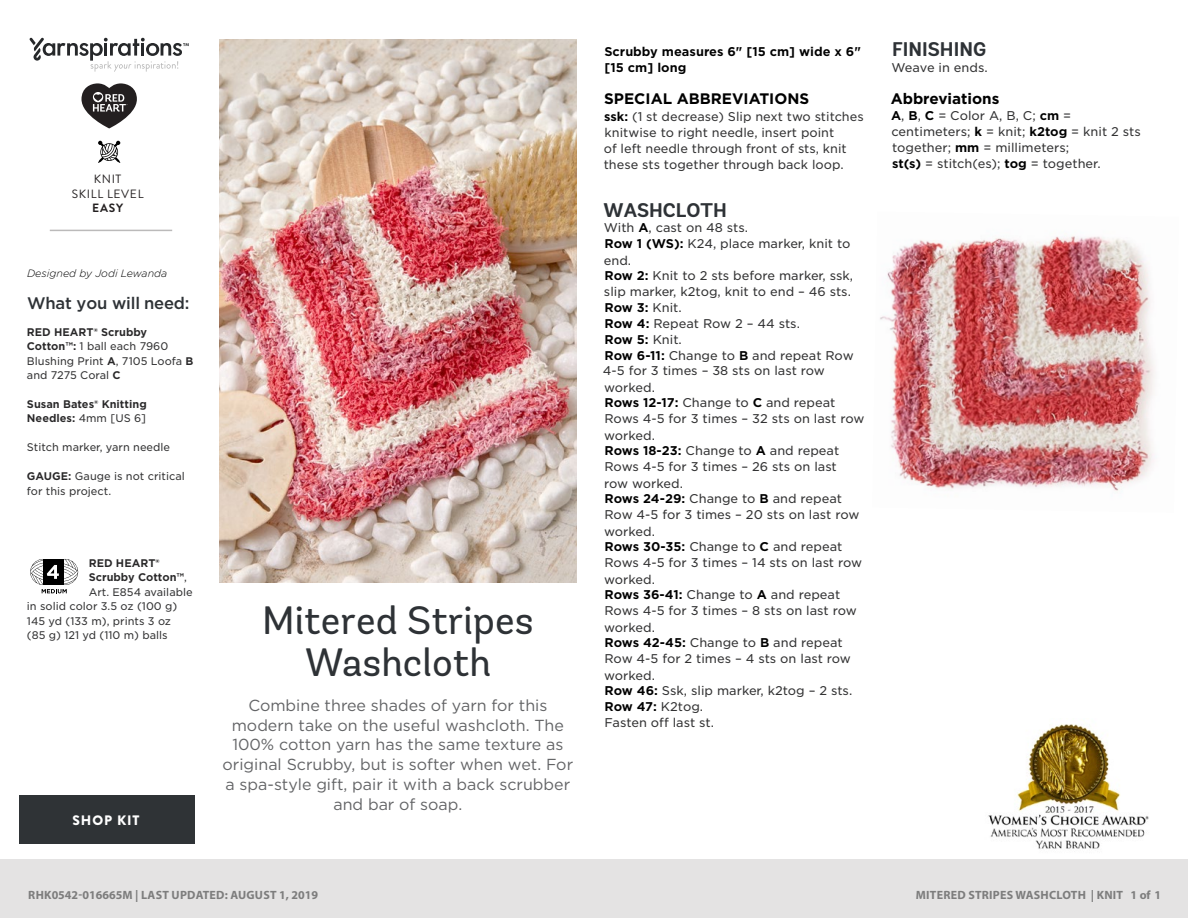
<style>
.page{position:relative;width:1188px;height:918px;background:#fff}
.page>*{position:absolute;margin:0;border:0;box-sizing:border-box;transform-origin:0 0}
.t1{font:39.6px/41.8px "Andes Rounded";color:#2e3236;text-align:center}
.t2{font:700 19.8px "Andes Rounded";color:#2e3236}
.t3{font:500 16.8px "Gotham";letter-spacing:-.01em;color:#2e3236}
.t4{font:15.9px/19.8px "Gotham";color:#636466;text-align:center}
.t5{font:700 15.15px "Gotham";color:#000}
.t6{font:900 13.65px "Brandon Grotesque";letter-spacing:.065em;color:#fff}
.t7{font:12.15px/15.9px "Gotham S Sm";color:#333334}
.t8{font:700 12.15px/15.9px "Gotham S Sm";color:#000}
.t9{font:700 12px "Myriad Pro";letter-spacing:.02em;color:#7d7d7d}
.Skill_Level{font:12px "Brandon Grotesque";letter-spacing:.055em;color:#231f20}
.Skill_Level-2{font:700 12px "Brandon Grotesque";color:#231f20}
.t10{font:10.65px/14.4px "Gotham S Sm";color:#333334}
.t11{font:700 10.65px/14.4px "Gotham S Sm";color:#292829}
.t12{font:italic 300 10.65px "Gotham Rounded";color:#000}
.t13{font:10.65px "Gotham S Sm";color:#58595b}
.t14{font:9.15px "Gotham";letter-spacing:.02em;color:#58595b}
.s1{font-weight:700;color:#292829}
.s2{font-weight:400;color:#333334}
.s3{font-weight:700;color:#000}
.s4{font-weight:500}
</style>
<div class="page">
<svg style="left:30px;top:559px;width:48px;height:34px"></svg>
<img style="left:219px;top:40px;width:357px;height:543px">
<img style="left:988px;top:724px;width:161px;height:125px">
<img style="left:880px;top:236px;width:275px;height:255px">
<div style="left:0;top:860px;width:1188px;height:58px;background:#e4e3e3"></div>
<svg style="left:98px;top:141px;width:22px;height:22px"></svg>
<svg style="left:30px;top:38px;width:159px;height:34px"></svg>
<svg style="left:81px;top:83px;width:56px;height:45px"></svg>
<hr style="left:50px;top:230px;width:122px;height:1px;background:#bbbaba">
<div style="left:19px;top:795px;width:175px;height:48px;background:#2f3336"></div>
<p class="Skill_Level" style="left:94px;top:171px;width:29px">KNIT</p>
<p class="Skill_Level" style="left:72px;top:185px;width:73px">SKILL LEVEL</p>
<p class="Skill_Level-2" style="left:92px;top:200px;width:33px">EASY</p>
<p class="t12" style="left:27px;top:266px;width:142px">Designed by Jodi Lewanda</p>
<p class="t3" style="left:27px;top:292px;width:164px">What you will need:</p>
<p class="t10" style="left:27px;top:324px;width:168px"><span class="s1">RED HEART® Scrubby<br>Cotton™:</span> 1 ball each 7960<br>Blushing Print <span class="s1">A</span>, 7105 Loofa <span class="s1">B </span>and 7275 Coral <span class="s1">C</span></p>
<p class="t11" style="left:27px;top:397px;width:121px">Susan Bates® Knitting<br>Needles: <span class="s2">4mm [US 6]</span></p>
<p class="t10" style="left:27px;top:440px;width:145px">Stitch marker, yarn needle</p>
<p class="t10" style="left:27px;top:469px;width:159px"><span class="s1">GAUGE:</span> Gauge is not critical for this project.</p>
<p class="t11" style="left:89px;top:556px;width:72px">RED HEART®</p>
<p class="t11" style="left:89px;top:570px;width:100px">Scrubby Cotton™<span class="s2">,</span></p>
<p class="t10" style="left:89px;top:584px;width:105px">Art. E854 available</p>
<p class="t10" style="left:27px;top:599px;width:152px">in solid color 3.5 oz (100 g)</p>
<p class="t10" style="left:27px;top:613px;width:146px">145 yd (133 m), prints 3 oz</p>
<p class="t10" style="left:27px;top:628px;width:142px">(85 g) 121 yd (110 m) balls</p>
<p class="t6" style="left:72px;top:810px;width:69px">SHOP KIT</p>
<p class="t1" style="left:262px;top:600px;width:273px">Mitered Stripes<br>Washcloth</p>
<p class="t4" style="left:223px;top:695px;width:352px">Combine three shades of yarn for this modern take on the useful washcloth. The 100% cotton yarn has the same texture as original Scrubby, but is softer when wet. For a spa-style gift, pair it with a back scrubber and bar of soap.</p>
<p class="t8" style="left:604px;top:43px;width:258px">Scrubby measures 6" [15 cm] wide x 6" [15 cm] long</p>
<p class="t5" style="left:604px;top:88px;width:207px">SPECIAL ABBREVIATIONS</p>
<p class="t7" style="left:604px;top:108px;width:262px"><span class="s3">ssk:</span> (1 st decrease) Slip next two stitches knitwise to right needle, insert point<br>of left needle through front of sts, knit these sts together through back loop.</p>
<p class="t2" style="left:604px;top:198px;width:125px">WASHCLOTH</p>
<p class="t7" style="left:603px;top:220px;width:252px">With <span class="s3">A</span>, cast on 48 sts.<br><span class="s3">Row 1 (WS):</span> K24, place marker, knit to end.<br><span class="s3">Row 2:</span> Knit to 2 sts before marker, ssk, slip marker, k2tog, knit to end – 46 sts.<br><span class="s3">Row 3:</span> Knit.<br><span class="s3">Row 4:</span> Repeat Row 2 – 44 sts.<br><span class="s3">Row 5:</span> Knit.<br><span class="s3">Row 6-11:</span> Change to <span class="s3">B</span> and repeat Row<br>4-5 for 3 times – 38 sts on last row</p>
<p class="t7" style="left:604px;top:380px;width:262px">worked.<br><span class="s3">Rows 12-17:</span> Change to <span class="s3">C</span> and repeat<br>Rows 4-5 for 3 times – 32 sts on last row worked.</p>
<p class="t7" style="left:604px;top:442px;width:237px;line-height:16.4px"><span class="s3">Rows 18-23:</span> Change to <span class="s3">A</span> and repeat<br>Rows 4-5 for 3 times – 26 sts on last row worked.</p>
<p class="t7" style="left:604px;top:490px;width:257px;line-height:16.4px"><span class="s3">Rows 24-29:</span> Change to <span class="s3">B</span> and repeat<br>Row 4-5 for 3 times – 20 sts on last row worked.</p>
<p class="t7" style="left:604px;top:538px;width:260px;line-height:16.4px"><span class="s3">Rows 30-35:</span> Change to <span class="s3">C</span> and repeat<br>Rows 4-5 for 3 times – 14 sts on last row worked.</p>
<p class="t7" style="left:604px;top:586px;width:254px;line-height:16.4px"><span class="s3">Rows 36-41:</span> Change to <span class="s3">A</span> and repeat<br>Rows 4-5 for 3 times – 8 sts on last row worked.</p>
<p class="t7" style="left:604px;top:634px;width:248px;line-height:16.4px"><span class="s3">Rows 42-45:</span> Change to <span class="s3">B</span> and repeat<br>Row 4-5 for 2 times – 4 sts on last row worked.</p>
<p class="t7" style="left:604px;top:682px;width:249px;line-height:16.4px"><span class="s3">Row 46:</span> Ssk, slip marker, k2tog – 2 sts.<br><span class="s3">Row 47:</span> K2tog.<br>Fasten off last st.</p>
<p class="t2" style="left:892px;top:37px;width:96px">FINISHING</p>
<p class="t7" style="left:892px;top:59px;width:98px">Weave in ends.</p>
<p class="t5" style="left:891px;top:88px;width:110px">Abbreviations</p>
<p class="t7" style="left:891px;top:107px;width:251px"><span class="s3">A</span>, <span class="s3">B</span>, <span class="s3">C</span> = Color A, B, C; <span class="s3">cm</span> = centimeters; <span class="s3">k</span> = knit; <span class="s3">k2tog</span> = knit 2 sts together; <span class="s3">mm</span> = millimeters;<br><span class="s3">st(s)</span> = stitch(es); <span class="s3">tog</span> = together.</p>
<p class="t9" style="left:28px;top:887px;width:291px">RHK0542-016665M | LAST UPDATED: AUGUST 1, 2019</p>
<p class="t9" style="left:916px;top:887px;width:247px">MITERED STRIPES WASHCLOTH | KNIT 1 of 1</p>
<p class="t14" style="left:27px;top:892px;width:97px">©2017 Coats &amp; Clark</p>
<p class="t13" style="left:1095px;top:890px;width:60px">Page <span class="s4">1</span> of <span class="s4">1</span></p>
</div>
